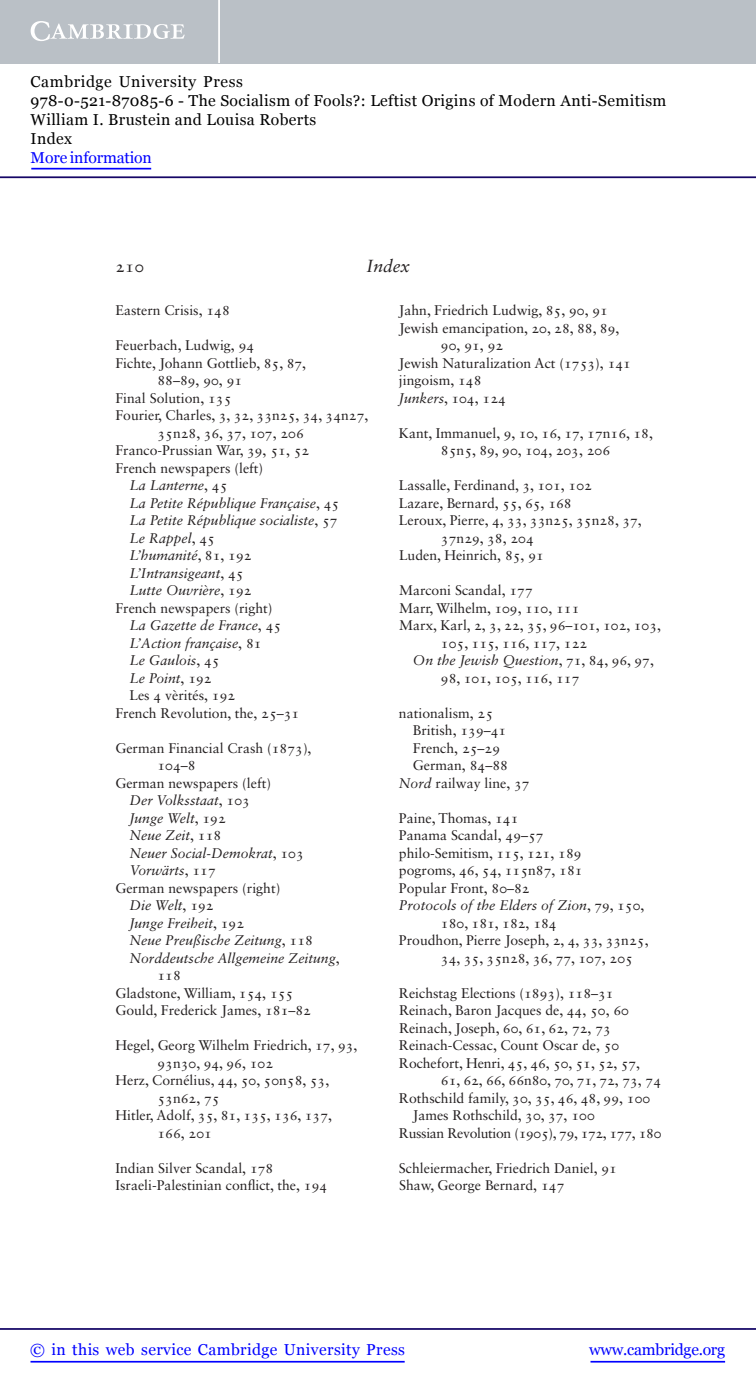
<style>
.page{position:relative;width:756px;height:1388px;background:#fff}
.page>*{position:absolute;margin:0;border:0;box-sizing:border-box;transform-origin:0 0}
.t1{font:italic 17.5px "Sabon LT Std";color:#231f20}
.t2{font:16.62px "Sabon LT Std";color:#231f20}
.t3{font:15.75px/18.9px "Georgia";letter-spacing:.025em;color:#000}
.t4{font:15.75px "Georgia";letter-spacing:.025em;color:#00f}
.t5{font:15.75px "Georgia";letter-spacing:-.015em;color:#00f}
.t6{font:15.75px "Georgia";letter-spacing:-.01em;color:#00f}
.t7{font:14px/17.5px "Sabon LT Std";color:#231f20}
.t8{font:italic 14px "Sabon LT Std";color:#231f20}
.t9{font:14px "Sabon LT Std";letter-spacing:-.025em;color:#231f20}
.s1{font-style:normal}
.s2{font-style:italic}
</style>
<div class="page">
<hr style="left:591px;top:1361px;width:134px;height:1px;background:#00f">
<hr style="left:0;top:1328px;width:756px;height:2px;background:#150666">
<hr style="left:31px;top:1361px;width:374px;height:1px;background:#00f">
<div style="left:0;top:0;width:756px;height:63px;background:#bac0c6"></div>
<svg style="left:31px;top:21px;width:154px;height:20px"></svg>
<hr style="left:218px;top:0;width:2px;height:63px;background:#fff">
<hr style="left:0;top:176px;width:756px;height:2px;background:#150666">
<hr style="left:31px;top:168px;width:120px;height:1px;background:#00f">
<p class="t3" style="left:31px;top:73px;width:637px">Cambridge University Press<br>978-0-521-87085-6 - The Socialism of Fools?: Leftist Origins of Modern Anti-Semitism William I. Brustein and Louisa Roberts<br>Index</p>
<p class="t6" style="left:31px;top:148px;width:123px">More information</p>
<p class="t2" style="left:116px;top:260px;width:30px">210</p>
<p class="t1" style="left:367px;top:259px;width:45px">Index</p>
<p class="t7" style="left:116px;top:303px;width:116px">Eastern Crisis, 148</p>
<p class="t7" style="left:116px;top:338px;width:140px">Feuerbach, Ludwig, 94</p>
<p class="t7" style="left:116px;top:355px;width:192px">Fichte, Johann Gottlieb, 85 , 87 ,</p>
<p class="t7" style="left:158px;top:373px;width:86px">88–89 , 90, 91</p>
<p class="t7" style="left:116px;top:390px;width:117px">Final Solution, 135</p>
<p class="t7" style="left:116px;top:408px;width:254px">Fourier, Charles, 3 , 32 , 33n25 , 34 , 34n27 ,</p>
<p class="t7" style="left:157px;top:425px;width:148px">35n28 , 36 , 37 , 107, 206</p>
<p class="t7" style="left:115px;top:443px;width:195px">Franco-Prussian War, 39, 51, 52</p>
<p class="t7" style="left:115px;top:460px;width:149px">French newspapers (left)</p>
<p class="t8" style="left:129px;top:480px;width:100px">La Lanterne <span class="s1">, 45</span></p>
<p class="t8" style="left:129px;top:497px;width:211px">La Petite République Française <span class="s1">, 45</span></p>
<p class="t8" style="left:129px;top:515px;width:210px">La Petite République socialiste <span class="s1">, 57</span></p>
<p class="t8" style="left:129px;top:532px;width:87px">Le Rappel <span class="s1">, 45</span></p>
<p class="t8" style="left:129px;top:550px;width:124px">L’humanité<span class="s1">, 81, 192</span></p>
<p class="t8" style="left:130px;top:567px;width:116px">L’Intransigeant <span class="s1">, 45</span></p>
<p class="t8" style="left:130px;top:585px;width:124px">Lutte Ouvrière <span class="s1">, 192</span></p>
<p class="t7" style="left:116px;top:600px;width:159px">French newspapers (right)</p>
<p class="t8" style="left:130px;top:620px;width:153px">La Gazette de France <span class="s1">, 45</span></p>
<p class="t8" style="left:130px;top:637px;width:134px">L’Action française <span class="s1">, 81</span></p>
<p class="t8" style="left:130px;top:655px;width:92px">Le Gaulois <span class="s1">, 45</span></p>
<p class="t8" style="left:130px;top:672px;width:84px">Le Point <span class="s1">, 192</span></p>
<p class="t7" style="left:130px;top:688px;width:107px">Les 4 vèrités, 192</p>
<p class="t7" style="left:116px;top:705px;width:185px">French Revolution, the, 25–31</p>
<p class="t7" style="left:116px;top:740px;width:198px">German Financial Crash (1873),</p>
<p class="t7" style="left:158px;top:758px;width:40px">104–8</p>
<p class="t7" style="left:116px;top:775px;width:157px">German newspapers (left)</p>
<p class="t8" style="left:130px;top:795px;width:122px">Der Volksstaat <span class="s1">, 103</span></p>
<p class="t8" style="left:130px;top:812px;width:98px">Junge Welt <span class="s1">, 192</span></p>
<p class="t8" style="left:130px;top:830px;width:93px">Neue Zeit <span class="s1">, 118</span></p>
<p class="t8" style="left:130px;top:847px;width:176px">Neuer Social-Demokrat <span class="s1">, 103</span></p>
<p class="t8" style="left:130px;top:865px;width:88px">Vorwärts <span class="s1">, 117</span></p>
<p class="t7" style="left:116px;top:880px;width:166px">German newspapers (right)</p>
<p class="t8" style="left:130px;top:900px;width:86px">Die Welt <span class="s1">, 192</span></p>
<p class="t8" style="left:130px;top:917px;width:116px">Junge Freiheit <span class="s1">, 192</span></p>
<p class="t8" style="left:130px;top:935px;width:185px">Neue Preußische Zeitung <span class="s1">, 118</span></p>
<p class="t8" style="left:130px;top:952px;width:212px">Norddeutsche Allgemeine Zeitung<span class="s1">,</span></p>
<p class="t7" style="left:158px;top:968px;width:25px">118</p>
<p class="t7" style="left:116px;top:985px;width:179px">Gladstone, William, 154, 155</p>
<p class="t7" style="left:116px;top:1003px;width:197px">Gould, Frederick James, 181–82</p>
<p class="t7" style="left:116px;top:1038px;width:243px">Hegel, Georg Wilhelm Friedrich, 17 , 93 ,</p>
<p class="t7" style="left:158px;top:1055px;width:117px">93n30 , 94 , 96, 102</p>
<p class="t7" style="left:116px;top:1073px;width:215px">Herz, Cornélius, 44 , 50 , 50n58 , 53 ,</p>
<p class="t7" style="left:157px;top:1090px;width:64px">53n62, 75</p>
<p class="t7" style="left:115px;top:1108px;width:218px">Hitler, Adolf, 35 , 81 , 135 , 136 , 137 ,</p>
<p class="t7" style="left:157px;top:1125px;width:56px">166, 201</p>
<p class="t7" style="left:115px;top:1160px;width:213px">Indian Silver Scandal, 178<br>Israeli-Palestinian conflict, the, 194</p>
<p class="t7" style="left:399px;top:303px;width:211px">Jahn, Friedrich Ludwig, 85, 90 , 91</p>
<p class="t7" style="left:399px;top:320px;width:222px">Jewish emancipation, 20 , 28 , 88 , 89 ,</p>
<p class="t7" style="left:441px;top:338px;width:64px">90, 91, 92</p>
<p class="t7" style="left:399px;top:355px;width:234px">Jewish Naturalization Act (1753), 141</p>
<p class="t7" style="left:399px;top:373px;width:84px">jingoism, 148</p>
<p class="t7" style="left:399px;top:390px;width:108px"><span class="s2">Junkers</span>, 104, 124</p>
<p class="t7" style="left:399px;top:425px;width:255px;text-align:center">Kant, Immanuel, 9 , 10 , 16 , 17 , 17n16 , 18 ,<br>85n5 , 89 , 90 , 104 , 203, 206</p>
<p class="t7" style="left:399px;top:478px;width:195px">Lassalle, Ferdinand, 3 , 101, 102</p>
<p class="t7" style="left:399px;top:495px;width:174px">Lazare, Bernard, 55 , 65, 168</p>
<p class="t7" style="left:399px;top:513px;width:244px">Leroux, Pierre, 4 , 33 , 33n25 , 35n28 , 37 ,</p>
<p class="t7" style="left:441px;top:530px;width:94px">37n29 , 38, 204</p>
<p class="t7" style="left:399px;top:548px;width:146px">Luden, Heinrich, 85, 91</p>
<p class="t7" style="left:399px;top:583px;width:135px">Marconi Scandal, 177</p>
<p class="t7" style="left:399px;top:600px;width:182px">Marr, Wilhelm, 109 , 110, 111</p>
<p class="t7" style="left:399px;top:618px;width:264px">Marx, Karl, 2 , 3 , 22 , 35 , 96–101 , 102 , 103 ,</p>
<p class="t7" style="left:441px;top:635px;width:148px">105 , 115 , 116 , 117, 122</p>
<p class="t8" style="left:413px;top:655px;width:242px">On the Jewish Question<span class="s1">, 71 , 84 , 96 , 97 ,</span></p>
<p class="t7" style="left:441px;top:670px;width:140px">98 , 101 , 105 , 116, 117</p>
<p class="t7" style="left:399px;top:705px;width:96px">nationalism, 25</p>
<p class="t7" style="left:413px;top:723px;width:95px">British, 139–41</p>
<p class="t7" style="left:413px;top:740px;width:89px">French, 25–29</p>
<p class="t7" style="left:413px;top:758px;width:96px">German, 84–88</p>
<p class="t7" style="left:399px;top:775px;width:132px"><span class="s2">Nord</span> railway line, 37</p>
<p class="t7" style="left:399px;top:810px;width:121px">Paine, Thomas, 141</p>
<p class="t7" style="left:399px;top:828px;width:146px">Panama Scandal, 49–57</p>
<p class="t7" style="left:399px;top:845px;width:184px">philo-Semitism, 115 , 121, 189</p>
<p class="t7" style="left:399px;top:863px;width:185px">pogroms, 46 , 54 , 115n87, 181</p>
<p class="t7" style="left:399px;top:880px;width:132px">Popular Front, 80–82</p>
<p class="t8" style="left:399px;top:900px;width:247px">Protocols of the Elders of Zion<span class="s1">, 79 , 150 ,</span></p>
<p class="t7" style="left:441px;top:915px;width:117px">180 , 181 , 182, 184</p>
<p class="t7" style="left:399px;top:933px;width:251px">Proudhon, Pierre Joseph, 2 , 4 , 33 , 33n25 ,</p>
<p class="t7" style="left:441px;top:950px;width:194px">34 , 35 , 35n28 , 36 , 77 , 107, 205</p>
<p class="t7" style="left:399px;top:985px;width:216px">Reichstag Elections (1893), 118–31</p>
<p class="t7" style="left:399px;top:1003px;width:232px">Reinach, Baron Jacques de, 44, 50, 60</p>
<p class="t7" style="left:399px;top:1020px;width:213px">Reinach, Joseph, 60 , 61 , 62, 72, 73</p>
<p class="t7" style="left:399px;top:1038px;width:222px">Reinach-Cessac, Count Oscar de, 50</p>
<p class="t7" style="left:399px;top:1055px;width:243px">Rochefort, Henri, 45 , 46 , 50 , 51 , 52 , 57 ,</p>
<p class="t7" style="left:441px;top:1073px;width:222px">61 , 62 , 66 , 66n80 , 70 , 71 , 72 , 73 , 74</p>
<p class="t7" style="left:399px;top:1090px;width:253px">Rothschild family, 30 , 35 , 46 , 48 , 99, 100</p>
<p class="t7" style="left:413px;top:1108px;width:183px">James Rothschild, 30 , 37, 100</p>
<p class="t9" style="left:399px;top:1127px;width:264px">Russian Revolution (1905), 79 , 172 , 177 , 180</p>
<p class="t7" style="left:399px;top:1160px;width:220px">Schleiermacher, Friedrich Daniel, 91<br>Shaw, George Bernard, 147</p>
<p class="t4" style="left:30px;top:1339px;width:376px">© in this web service Cambridge University Press</p>
<p class="t5" style="left:589px;top:1339px;width:137px">www.cambridge.org</p>
</div>
